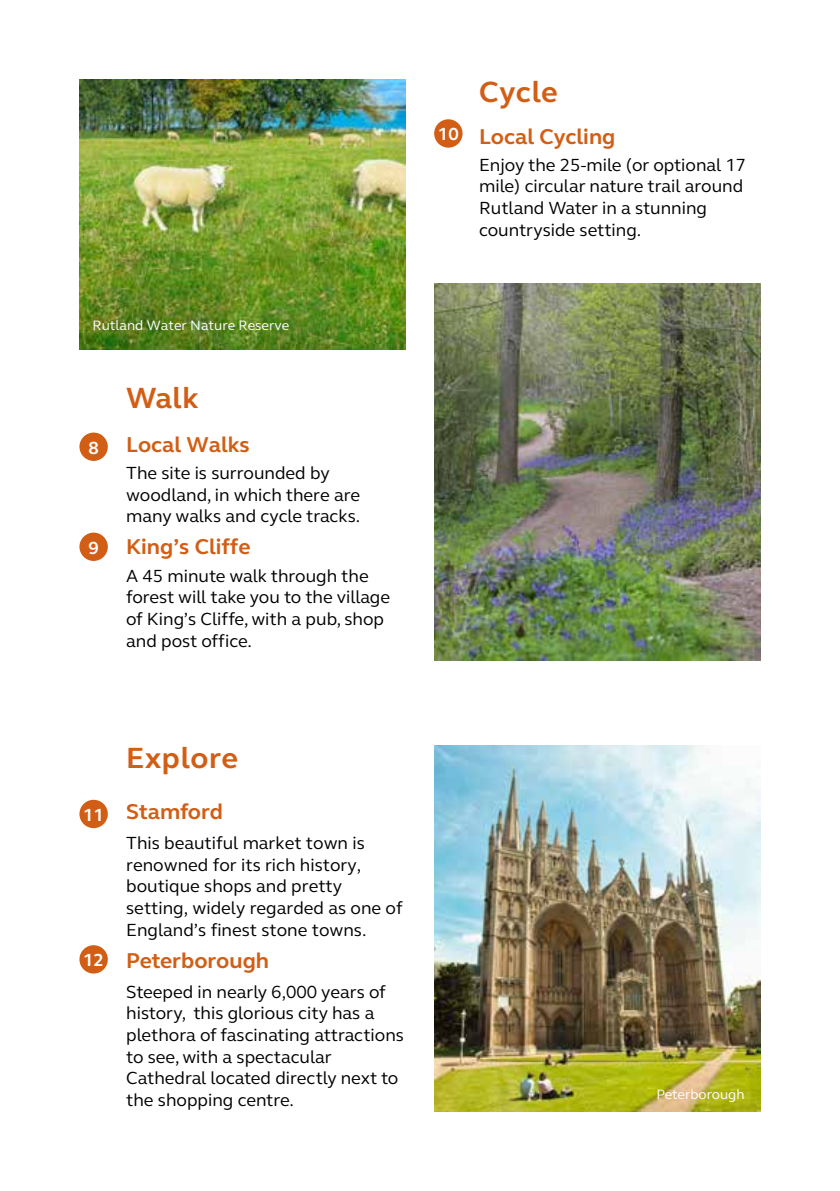
<style>
.page{position:relative;width:840px;height:1191px;background:#fff}
.page>*{position:absolute;margin:0;border:0;box-sizing:border-box;transform-origin:0 0}
.t1{font:700 30px "FS Elliot";letter-spacing:.025em;color:#d25e15}
.t2{font:700 22px "FS Elliot";color:#d25e15}
.t3{font:18px/21.6px "FS Elliot";color:#000}
.t4{font:700 18px "FS Elliot";color:#fff}
.t5{font:14px "FS Elliot";color:#fff}
</style>
<div class="page">
<img style="left:434px;top:284px;width:326px;height:376px">
<img style="left:434px;top:746px;width:326px;height:365px">
<div style="left:79px;top:945px;width:29px;height:28px;background:#d25e15;border-radius:50%"></div>
<div style="left:79px;top:800px;width:29px;height:28px;background:#d25e15;border-radius:50%"></div>
<div style="left:79px;top:532px;width:29px;height:29px;background:#d25e15;border-radius:50%"></div>
<div style="left:79px;top:432px;width:29px;height:29px;background:#d25e15;border-radius:50%"></div>
<img style="left:79px;top:79px;width:326px;height:271px">
<div style="left:434px;top:119px;width:28px;height:29px;background:#d25e15;border-radius:50%"></div>
<p class="t5" style="left:93px;top:316px;width:198px">Rutland Water Nature Reserve</p>
<p class="t4" style="left:88px;top:435px;width:12px">8</p>
<p class="t4" style="left:88px;top:535px;width:12px">9</p>
<h1 class="t1" style="left:126px;top:378px;width:74px">Walk</h1>
<p class="t2" style="left:126px;top:430px;width:125px">Local Walks</p>
<p class="t3" style="left:126px;top:462px;width:235px">The site is surrounded by woodland, in which there are many walks and cycle tracks.</p>
<p class="t2" style="left:126px;top:532px;width:126px">King’s Cliffe</p>
<p class="t3" style="left:126px;top:564px;width:265px">A 45 minute walk through the forest will take you to the village of King’s Cliffe, with a pub, shop and post office.</p>
<p class="t4" style="left:438px;top:122px;width:22px">10</p>
<h1 class="t1" style="left:479px;top:72px;width:80px">Cycle</h1>
<p class="t2" style="left:479px;top:121px;width:138px">Local Cycling</p>
<p class="t3" style="left:479px;top:153px;width:268px">Enjoy the 25-mile (or optional 17 mile) circular nature trail around<br>Rutland Water in a stunning countryside setting.</p>
<p class="t4" style="left:83px;top:802px;width:22px">11</p>
<p class="t4" style="left:83px;top:948px;width:22px">12</p>
<h1 class="t1" style="left:126px;top:738px;width:113px">Explore</h1>
<p class="t2" style="left:126px;top:797px;width:98px">Stamford</p>
<p class="t3" style="left:126px;top:832px;width:278px">This beautiful market town is renowned for its rich history, boutique shops and pretty setting, widely regarded as one of<br>England’s finest stone towns.</p>
<p class="t2" style="left:126px;top:945px;width:144px">Peterborough</p>
<p class="t3" style="left:126px;top:980px;width:279px">Steeped in nearly 6,000 years of history, this glorious city has a plethora of fascinating attractions to see, with a spectacular<br>Cathedral located directly next to the shopping centre.</p>
<p class="t5" style="left:656px;top:1084px;width:90px">Peterborough</p>
</div>
